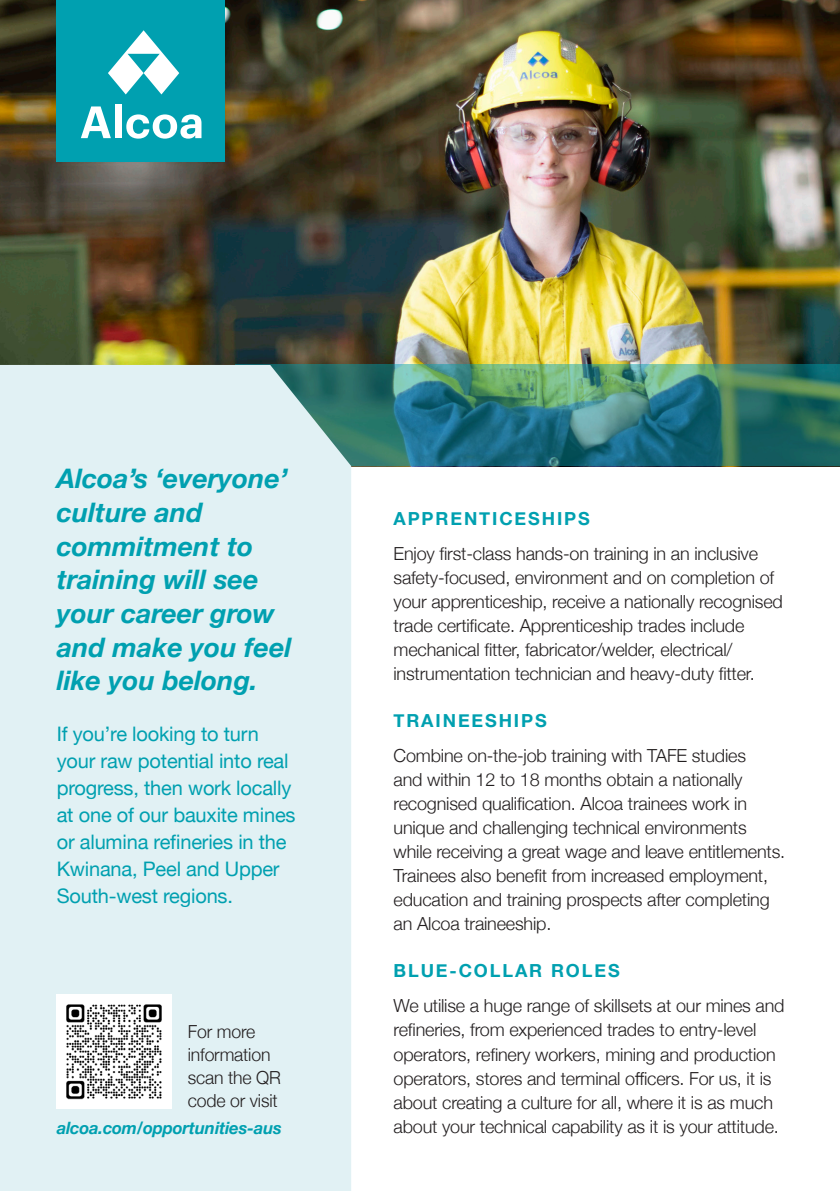
<style>
.page{position:relative;width:840px;height:1191px;background:#fff}
.page>*{position:absolute;margin:0;border:0;box-sizing:border-box;transform-origin:0 0}
.t1{font:italic 700 26.8px/33.6px "Helvetica Neue";color:#00a0b0}
.t2{font:20px/27px "Helvetica Neue";letter-spacing:-.01em;color:#00a0b0}
.t3{font:300 18px/24px "Helvetica Neue";letter-spacing:-.01em;color:#231f20}
.t4{font:700 18px "Helvetica Neue";letter-spacing:.105em;color:#00a0b0}
.t5{font:italic 700 17px "Helvetica Neue";letter-spacing:-.01em;color:#00a0b0}
</style>
<div class="page">
<img style="left:0;top:0;width:839px;height:365px">
<svg style="left:351px;top:365px;width:488px;height:101px;background:#327a76"></svg>
<div style="left:0;top:365px;width:351px;height:826px;background:#e1f1f4"></div>
<div style="left:57px;top:0;width:168px;height:161px;background:#00a0b0"></div>
<svg style="left:81px;top:106px;width:30px;height:32px"></svg>
<div style="left:115px;top:104px;width:6px;height:34px;background:#fff"></div>
<svg style="left:126px;top:114px;width:75px;height:25px"></svg>
<svg style="left:108px;top:30px;width:71px;height:64px"></svg>
<img style="left:57px;top:994px;width:114px;height:115px">
<p class="t1" style="left:57px;top:463px;width:236px">Alcoa’s ‘everyone’ culture and commitment to training will see your career grow and make you feel like you belong.</p>
<p class="t2" style="left:57px;top:721px;width:240px">If you’re looking to turn your raw potential into real progress, then work locally at one of our bauxite mines or alumina refineries in the<br>Kwinana, Peel and Upper<br>South-west regions.</p>
<p class="t3" style="left:188px;top:1018px;width:94px;line-height:23px">For more information scan the QR code or visit</p>
<p class="t5" style="left:57px;top:1115px;width:226px">alcoa.com/opportunities-aus</p>
<p class="t4" style="left:393px;top:504px;width:198px">APPRENTICESHIPS</p>
<p class="t3" style="left:393px;top:540px;width:390px">Enjoy first-class hands-on training in an inclusive safety-focused, environment and on completion of your apprenticeship, receive a nationally recognised trade certificate. Apprenticeship trades include mechanical fitter, fabricator/welder, electrical/ instrumentation technician and heavy-duty fitter.</p>
<p class="t4" style="left:393px;top:706px;width:155px">TRAINEESHIPS</p>
<p class="t3" style="left:393px;top:742px;width:393px">Combine on-the-job training with TAFE studies<br>and within 12 to 18 months obtain a nationally recognised qualification. Alcoa trainees work in unique and challenging technical environments while receiving a great wage and leave entitlements.<br>Trainees also benefit from increased employment, education and training prospects after completing an Alcoa traineeship.</p>
<p class="t4" style="left:393px;top:956px;width:227px">BLUE-COLLAR ROLES</p>
<p class="t3" style="left:393px;top:992px;width:392px">We utilise a huge range of skillsets at our mines and refineries, from experienced trades to entry-level operators, refinery workers, mining and production operators, stores and terminal officers. For us, it is about creating a culture for all, where it is as much about your technical capability as it is your attitude.</p>
</div>
